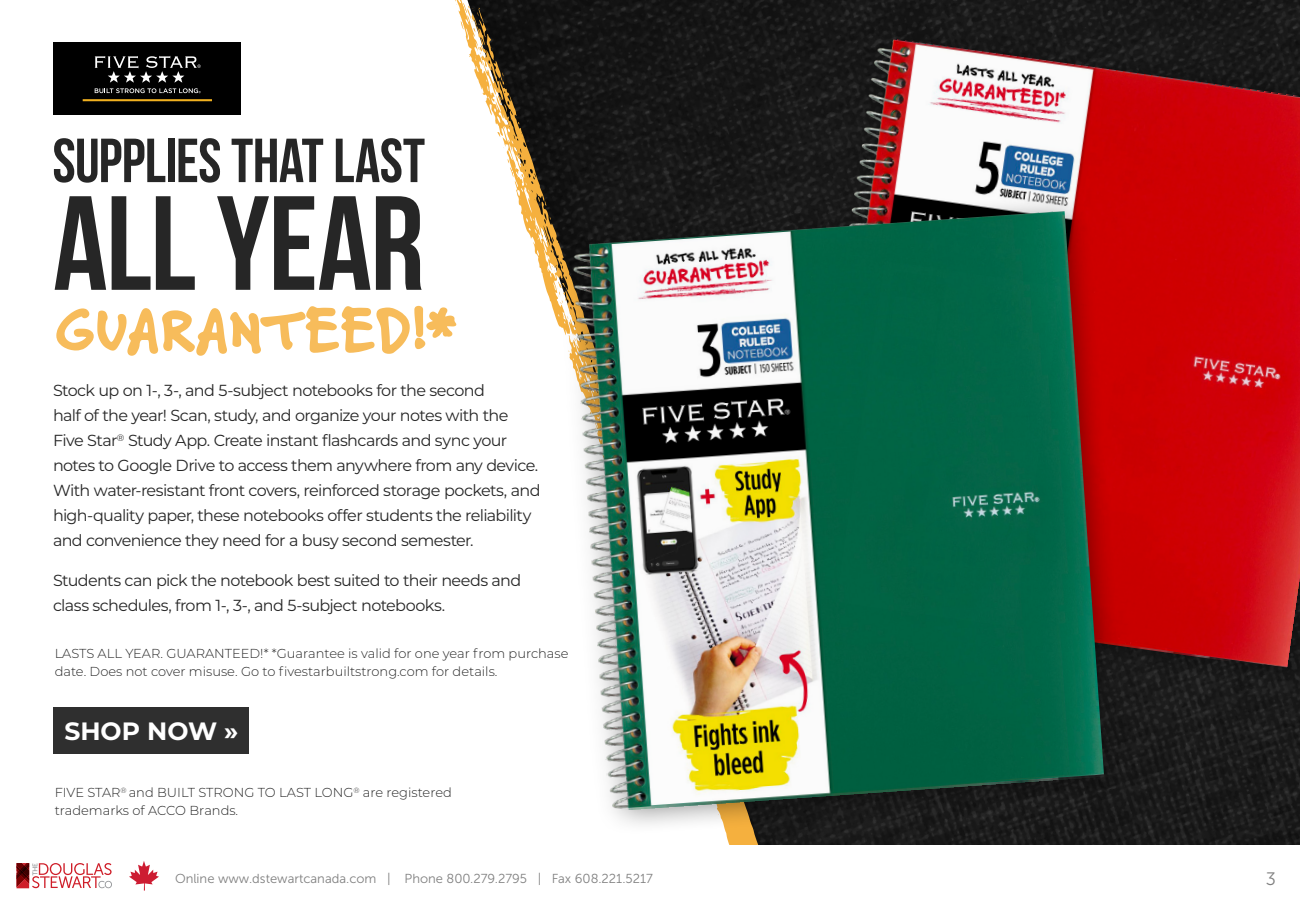
<style>
.page{position:relative;width:1300px;height:900px;background:#fff}
.page>*{position:absolute;margin:0;border:0;box-sizing:border-box;transform-origin:0 0}
.t1{font:700 133.7px "Bebas Neue";letter-spacing:-.01em;color:#262626}
.t2{font:700 62.1px "Bebas Neue";letter-spacing:-.01em;color:#262626}
.t3{font:800 60.4px "Felt Tip Roman";color:#f7bc5b}
.t4{font:700 25px "Montserrat";color:#fff}
.t5{font:18px "Museo Sans 300";color:#808080}
.t6{font:16px/25px "Montserrat";letter-spacing:-.04em;color:#262626}
.t7{font:300 13px/18px "Montserrat";color:#262626}
.t8{font:13px "Museo Sans 300";color:#808080}
</style>
<div class="page">
<img style="left:780px;top:0;width:520px;height:845px">
<svg style="left:455px;top:0;width:325px;height:845px"></svg>
<div style="left:54px;top:43px;width:187px;height:72px;background:#000"></div>
<hr style="left:83px;top:99px;width:129px;height:2px;background:#f1b120">
<svg style="left:95px;top:56px;width:106px;height:37px"></svg>
<div style="left:53px;top:707px;width:196px;height:46px;background:#2f2f2f"></div>
<div style="left:783px;top:22px;width:517px;height:671px;background:#000;opacity:.38"></div>
<img style="left:796px;top:36px;width:504px;height:633px">
<div style="left:557px;top:193px;width:573px;height:642px;background:#000;opacity:.38"></div>
<img style="left:569px;top:211px;width:535px;height:601px">
<svg style="left:17px;top:863px;width:95px;height:25px"></svg>
<svg style="left:129px;top:861px;width:30px;height:30px"></svg>
<h2 class="t2" style="left:52px;top:127px;width:374px">SUPPLIES THAT LAST</h2>
<h1 class="t1" style="left:53px;top:170px;width:373px">ALL YEAR</h1>
<h3 class="t3" style="left:57px;top:286px;width:402px">GUARANTEED!*</h3>
<p class="t6" style="left:53px;top:377px;width:489px">Stock up on 1-, 3-, and 5-subject notebooks for the second<br>half of the year! Scan, study, and organize your notes with the Five Star<sup>®</sup> Study App. Create instant flashcards and sync your notes to Google Drive to access them anywhere from any device.<br>With water-resistant front covers, reinforced storage pockets, and high-quality paper, these notebooks offer students the reliability and convenience they need for a busy second semester.</p>
<p class="t6" style="left:53px;top:567px;width:470px">Students can pick the notebook best suited to their needs and class schedules, from 1-, 3-, and 5-subject notebooks.</p>
<p class="t7" style="left:55px;top:644px;width:515px">LASTS ALL YEAR. GUARANTEED!* *Guarantee is valid for one year from purchase date. Does not cover misuse. Go to fivestarbuiltstrong.com for details.</p>
<h3 class="t4" style="left:64px;top:713px;width:175px">SHOP NOW »</h3>
<p class="t7" style="left:55px;top:783px;width:399px">FIVE STAR<sup>®</sup> and BUILT STRONG TO LAST LONG<sup>®</sup> are registered trademarks of ACCO Brands.</p>
<p class="t8" style="left:175px;top:871px;width:479px">Online www.dstewartcanada.com | Phone 800.279.2795 | Fax 608.221.5217</p>
<p class="t5" style="left:1266px;top:869px;width:12px">3</p>
</div>
